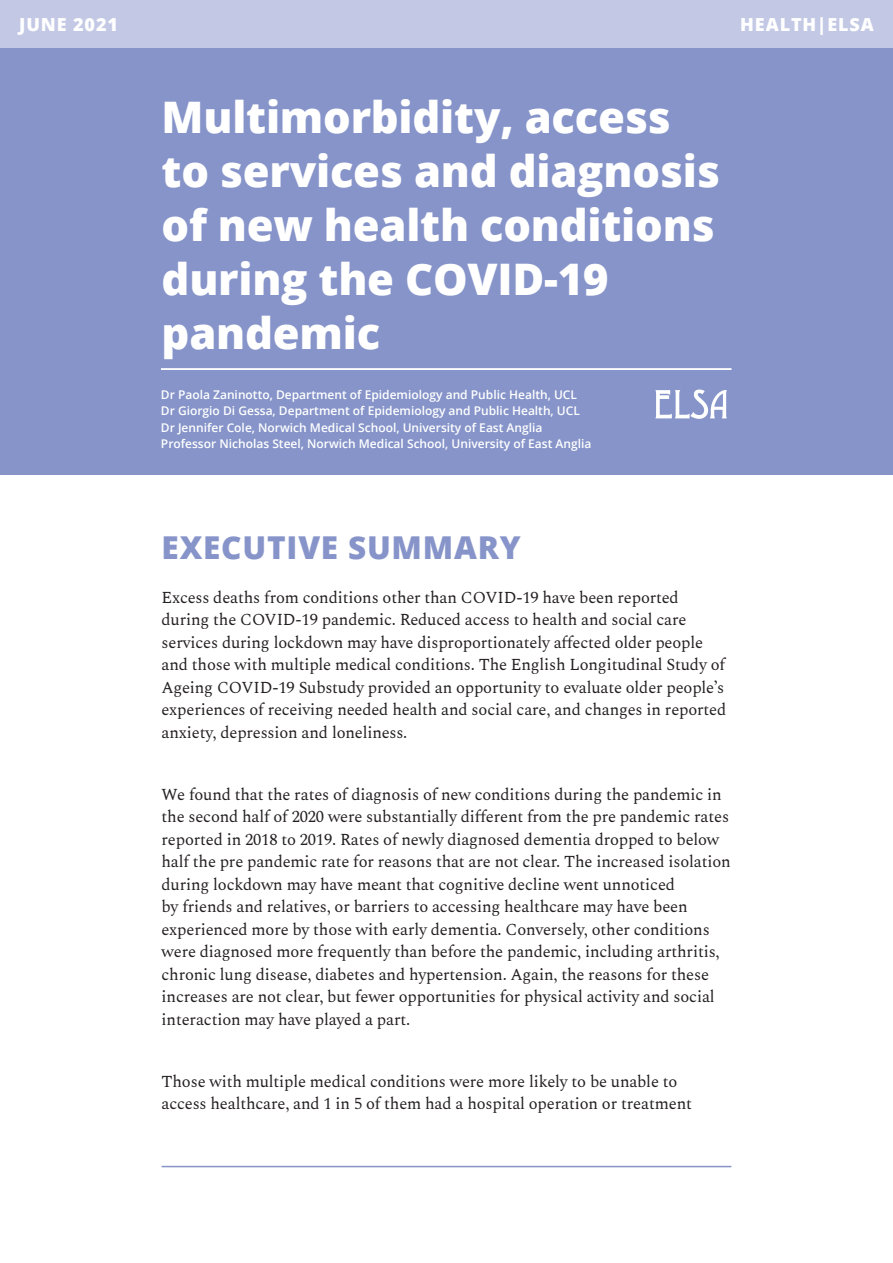
<style>
.page{position:relative;width:893px;height:1263px;background:#fff}
.page>*{position:absolute;margin:0;border:0;box-sizing:border-box;transform-origin:0 0}
.Title_report{font:800 43.5px/54px "Open Sans";letter-spacing:-.005em;color:#fff}
.Executive_summary{font:800 31.5px "Open Sans";letter-spacing:.025em;color:#8694c9}
.t1{font:800 18px "Open Sans";letter-spacing:.05em;color:#fff}
.Executive_summary-2{font:16.5px/22.5px "Spectral";letter-spacing:-.01em;color:#231f20}
.Authors_names{font:600 12px "Open Sans";color:#fff}
</style>
<div class="page">
<div style="left:0;top:0;width:893px;height:475px;background:#8694c9"></div>
<div style="left:0;top:0;width:893px;height:48px;background:#c3c9e4"></div>
<svg style="left:655px;top:389px;width:72px;height:30px"></svg>
<hr style="left:162px;top:1166px;width:569px;height:1px;background:#8694c9">
<hr style="left:161px;top:368px;width:570px;height:2px;background:#fff">
<p class="t1" style="left:19px;top:11px;width:100px">JUNE 2021</p>
<p class="t1" style="left:740px;top:11px;width:135px">HEALTH|ELSA</p>
<p class="Title_report" style="left:162px;top:88px;width:560px">Multimorbidity, access to services and diagnosis of new health conditions during the COVID-19 pandemic</p>
<p class="Authors_names" style="left:161px;top:386px;width:418px">Dr Paola Zaninotto, Department of Epidemiology and Public Health, UCL</p>
<p class="Authors_names" style="left:161px;top:403px;width:420px">Dr Giorgio Di Gessa, Department of Epidemiology and Public Health, UCL</p>
<p class="Authors_names" style="left:161px;top:419px;width:383px">Dr Jennifer Cole, Norwich Medical School, University of East Anglia</p>
<p class="Authors_names" style="left:161px;top:436px;width:432px">Professor Nicholas Steel, Norwich Medical School, University of East Anglia</p>
<p class="Executive_summary" style="left:162px;top:523px;width:361px">EXECUTIVE SUMMARY</p>
<p class="Executive_summary-2" style="left:162px;top:585px;width:566px">Excess deaths from conditions other than COVID-19 have been reported during the COVID-19 pandemic. Reduced access to health and social care services during lockdown may have disproportionately affected older people and those with multiple medical conditions. The English Longitudinal Study of Ageing COVID-19 Substudy provided an opportunity to evaluate older people’s experiences of receiving needed health and social care, and changes in reported anxiety, depression and loneliness.</p>
<p class="Executive_summary-2" style="left:162px;top:782px;width:571px">We found that the rates of diagnosis of new conditions during the pandemic in the second half of 2020 were substantially different from the pre pandemic rates reported in 2018 to 2019. Rates of newly diagnosed dementia dropped to below half the pre pandemic rate for reasons that are not clear. The increased isolation during lockdown may have meant that cognitive decline went unnoticed<br>by friends and relatives, or barriers to accessing healthcare may have been experienced more by those with early dementia. Conversely, other conditions were diagnosed more frequently than before the pandemic, including arthritis, chronic lung disease, diabetes and hypertension. Again, the reasons for these increases are not clear, but fewer opportunities for physical activity and social interaction may have played a part.</p>
<p class="Executive_summary-2" style="left:162px;top:1069px;width:532px">Those with multiple medical conditions were more likely to be unable to access healthcare, and 1 in 5 of them had a hospital operation or treatment</p>
</div>
